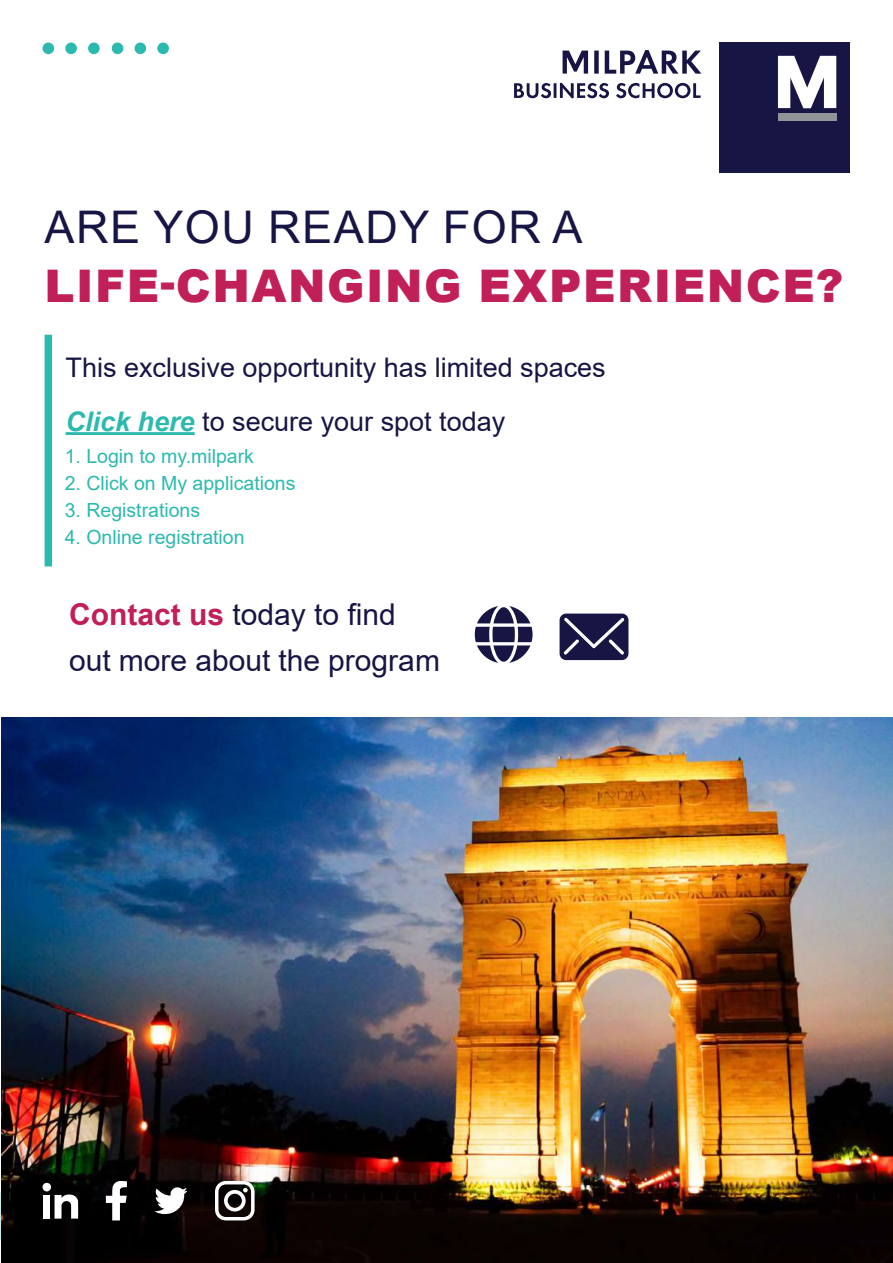
<style>
.page{position:relative;width:893px;height:1263px;background:#fff}
.page>*{position:absolute;margin:0;border:0;box-sizing:border-box;transform-origin:0 0}
.t1{font:900 45px "Arial";letter-spacing:.035em;color:#c11f57}
.t2{font:45px "Arial";letter-spacing:.035em;color:#171544}
.t3{font:30px/46.3px "Arial";color:#171544}
.t4{font:27px/54px "Arial";color:#171544}
.t5{font:19.5px "Arial";color:#2bbaad}
.s1{font-weight:700;font-style:italic;color:#2bbaad}
.s2{font-weight:700;color:#c11f57}
</style>
<div class="page">
<img style="left:1px;top:717px;width:892px;height:546px">
<div style="left:45px;top:335px;width:7px;height:231px;background:#2bbaad"></div>
<div style="left:157px;top:43px;width:12px;height:11px;background:#2bbaad;border-radius:50%"></div>
<div style="left:135px;top:43px;width:11px;height:11px;background:#2bbaad;border-radius:50%"></div>
<div style="left:112px;top:43px;width:11px;height:11px;background:#2bbaad;border-radius:50%"></div>
<div style="left:88px;top:43px;width:12px;height:11px;background:#2bbaad;border-radius:50%"></div>
<div style="left:65px;top:43px;width:12px;height:11px;background:#2bbaad;border-radius:50%"></div>
<div style="left:43px;top:43px;width:11px;height:11px;background:#2bbaad;border-radius:50%"></div>
<svg style="left:475px;top:606px;width:58px;height:57px"></svg>
<svg style="left:514px;top:83px;width:187px;height:15px"></svg>
<svg style="left:563px;top:50px;width:138px;height:24px"></svg>
<div style="left:719px;top:43px;width:130px;height:130px;background:#171544"></div>
<svg style="left:778px;top:56px;width:58px;height:52px"></svg>
<div style="left:778px;top:113px;width:58px;height:8px;background:#8f9496"></div>
<svg style="left:560px;top:614px;width:68px;height:46px"></svg>
<svg style="left:55px;top:1194px;width:23px;height:24px"></svg>
<div style="left:43px;top:1195px;width:7px;height:23px;background:#fff"></div>
<div style="left:43px;top:1183px;width:8px;height:8px;background:#fff;border-radius:50%"></div>
<svg style="left:106px;top:1181px;width:21px;height:39px"></svg>
<svg style="left:155px;top:1185px;width:32px;height:29px"></svg>
<svg style="left:215px;top:1181px;width:40px;height:39px"></svg>
<hr style="left:66px;top:432px;width:129px;height:3px;background:#2bbaad">
<h1 class="t2" style="left:44px;top:197px;width:540px">ARE YOU READY FOR A</h1>
<h1 class="t1" style="left:44px;top:254px;width:800px">LIFE-CHANGING EXPERIENCE?</h1>
<h3 class="t4" style="left:66px;top:340px;width:542px">This exclusive opportunity has limited spaces<br><span class="s1">Click here</span> to secure your spot today</h3>
<p class="t5" style="left:65px;top:443px;width:191px">1. Login to my.milpark</p>
<p class="t5" style="left:65px;top:470px;width:232px">2. Click on My applications</p>
<p class="t5" style="left:65px;top:497px;width:137px">3. Registrations</p>
<p class="t5" style="left:65px;top:524px;width:181px">4. Online registration</p>
<h2 class="t3" style="left:69px;top:591px;width:372px"><span class="s2">Contact us</span> today to find out more about the program</h2>
</div>
